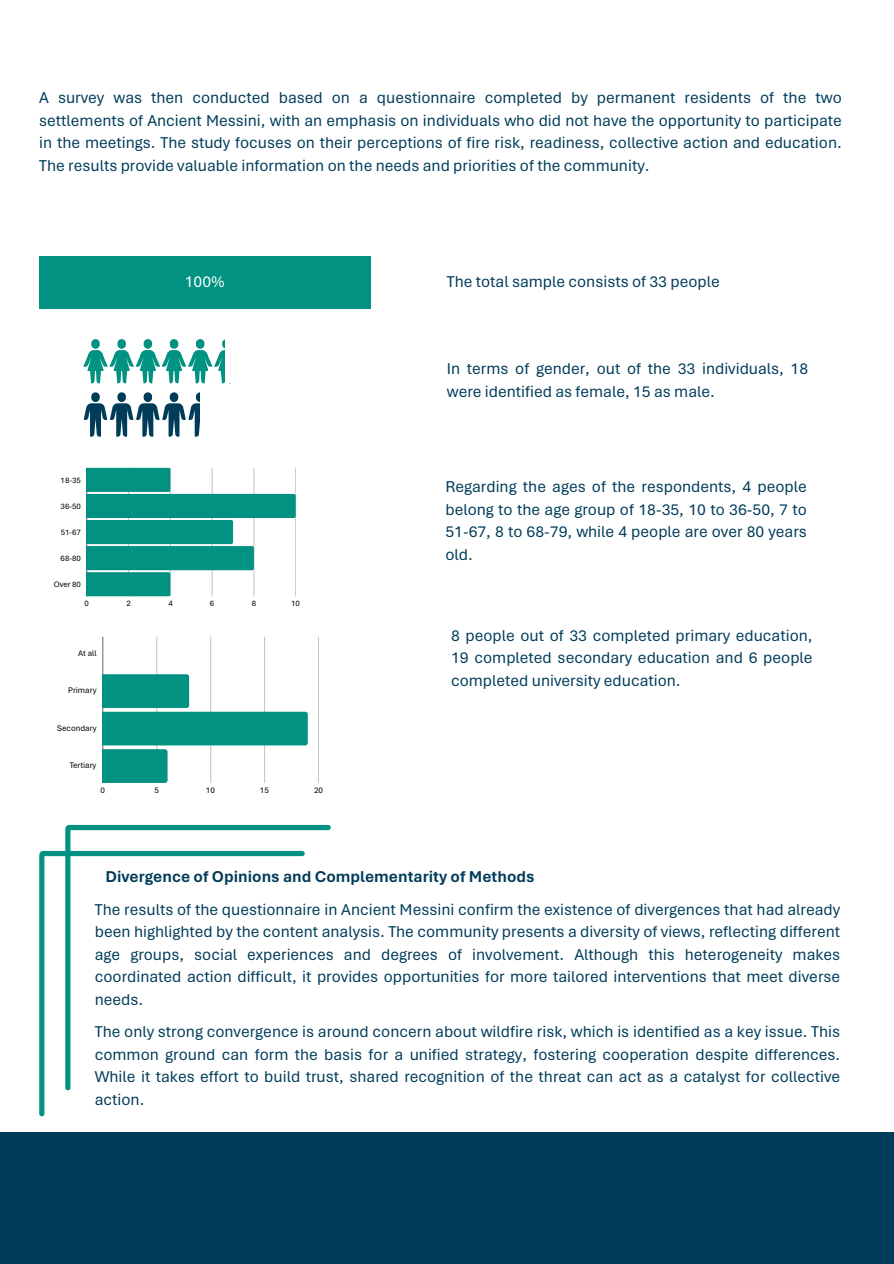
<style>
.page{position:relative;width:894px;height:1264px;background:#fff}
.page>*{position:absolute;margin:0;border:0;box-sizing:border-box;transform-origin:0 0}
.t1{font:16.5px/22.5px "Aptos";color:#003c5a;text-align:justify}
.t2{font:700 16.5px "Aptos";color:#003c5a}
.t3{font:16.5px "Aptos";color:#fff}
.t4{font:8.55px "Aptos";color:#000}
.t5{font:8.25px "Aptos";color:#000}
</style>
<div class="page">
<div style="left:0;top:1131px;width:893px;height:132px;background:#003c5a"></div>
<svg style="left:83px;top:339px;width:129px;height:44px"></svg>
<div style="left:39px;top:256px;width:331px;height:53px;background:#019282"></div>
<svg style="left:84px;top:392px;width:116px;height:44px"></svg>
<hr style="left:103px;top:636px;width:1px;height:147px;background:#cbcbcb">
<hr style="left:156px;top:636px;width:1px;height:147px;background:#d1d1d1">
<hr style="left:210px;top:636px;width:1px;height:147px;background:#cdcdcd">
<hr style="left:264px;top:636px;width:1px;height:147px;background:#c9c9c9">
<hr style="left:318px;top:636px;width:1px;height:147px;background:#c5c5c5">
<svg style="left:103px;top:674px;width:205px;height:109px"></svg>
<hr style="left:295px;top:468px;width:1px;height:128px;background:#000;opacity:.25">
<svg style="left:87px;top:468px;width:208px;height:128px"></svg>
<svg style="left:65px;top:825px;width:265px;height:31px"></svg>
<svg style="left:39px;top:851px;width:265px;height:265px"></svg>
<p class="t1" style="left:39px;top:87px;width:803px">A survey was then conducted based on a questionnaire completed by permanent residents of the two settlements of Ancient Messini, with an emphasis on individuals who did not have the opportunity to participate in the meetings. The study focuses on their perceptions of fire risk, readiness, collective action and education.<br>The results provide valuable information on the needs and priorities of the community.</p>
<p class="t3" style="left:185px;top:271px;width:42px">100%</p>
<p class="t1" style="left:446px;top:270px;width:274px">The total sample consists of 33 people</p>
<p class="t5" style="left:61px;top:475px;width:22px">18-35</p>
<p class="t5" style="left:61px;top:501px;width:22px">36-50</p>
<p class="t5" style="left:61px;top:527px;width:22px">51-67</p>
<p class="t5" style="left:61px;top:553px;width:22px">68-80</p>
<p class="t5" style="left:54px;top:579px;width:29px">Over 80</p>
<p class="t5" style="left:85px;top:598px;width:6px">0</p>
<p class="t5" style="left:126px;top:598px;width:6px">2</p>
<p class="t5" style="left:168px;top:598px;width:6px">4</p>
<p class="t5" style="left:210px;top:598px;width:6px">6</p>
<p class="t5" style="left:252px;top:598px;width:6px">8</p>
<p class="t5" style="left:291px;top:598px;width:10px">10</p>
<p class="t4" style="left:78px;top:647px;width:20px">At all</p>
<p class="t4" style="left:68px;top:685px;width:30px">Primary</p>
<p class="t4" style="left:57px;top:722px;width:41px">Secondary</p>
<p class="t4" style="left:70px;top:760px;width:28px">Tertiary</p>
<p class="t4" style="left:100px;top:785px;width:6px">0</p>
<p class="t4" style="left:154px;top:785px;width:6px">5</p>
<p class="t4" style="left:206px;top:785px;width:11px">10</p>
<p class="t4" style="left:260px;top:785px;width:11px">15</p>
<p class="t4" style="left:314px;top:785px;width:11px">20</p>
<p class="t1" style="left:446px;top:357px;width:363px">In terms of gender, out of the 33 individuals, 18 were identified as female, 15 as male.</p>
<p class="t1" style="left:445px;top:475px;width:363px">Regarding the ages of the respondents, 4 people belong to the age group of 18-35, 10 to 36-50, 7 to 51-67, 8 to 68-79, while 4 people are over 80 years old.</p>
<p class="t1" style="left:451px;top:624px;width:363px">8 people out of 33 completed primary education, 19 completed secondary education and 6 people completed university education.</p>
<p class="t2" style="left:105px;top:866px;width:430px">Divergence of Opinions and Complementarity of Methods</p>
<p class="t1" style="left:95px;top:897px;width:746px">The results of the questionnaire in Ancient Messini confirm the existence of divergences that had already been highlighted by the content analysis. The community presents a diversity of views, reflecting different age groups, social experiences and degrees of involvement. Although this heterogeneity makes coordinated action difficult, it provides opportunities for more tailored interventions that meet diverse needs.</p>
<p class="t1" style="left:95px;top:1020px;width:746px">The only strong convergence is around concern about wildfire risk, which is identified as a key issue. This common ground can form the basis for a unified strategy, fostering cooperation despite differences.<br>While it takes effort to build trust, shared recognition of the threat can act as a catalyst for collective action.</p>
</div>
